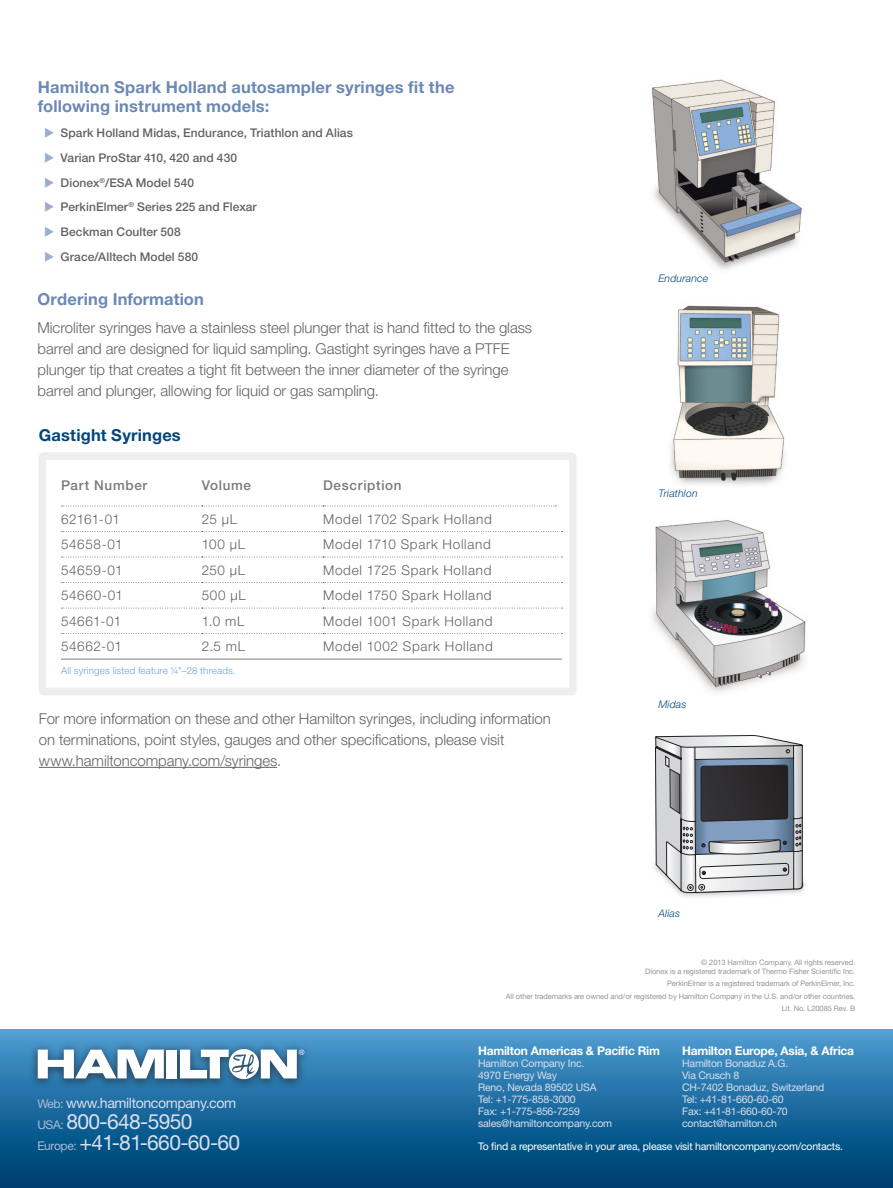
<style>
.page{position:relative;width:893px;height:1188px;background:#fff}
.page>*{position:absolute;margin:0;border:0;box-sizing:border-box;transform-origin:0 0}
.Web_and_Email{font:21px "Helvetica Neue LT Pro";letter-spacing:-.03em;color:#d9dfec}
.Subhead{font:700 16.5px/19.5px "Helvetica Neue LT Pro";letter-spacing:.01em;color:#6b89b4}
.Subhead-2{font:700 16.5px "Helvetica Neue LT Pro";letter-spacing:.01em;color:#00467e}
.Body_Copy{font:300 15px/21px "Helvetica Neue LT Pro";letter-spacing:-.005em;color:#636366}
.Web_and_Email-2{font:14.1px "Helvetica Neue LT Pro";letter-spacing:-.03em;color:#d9dfec}
.t1{font:300 13.5px "Helvetica Neue LT Pro";letter-spacing:.05em;color:#636366}
.t2{font:500 13.5px "Helvetica Neue LT Pro";letter-spacing:.05em;color:#787a7d}
.t3{font:500 12px "Helvetica Neue LT Pro";letter-spacing:.005em;color:#636366}
.Locations{font:700 12px "Helvetica Neue LT Pro";letter-spacing:-.02em;color:#fff}
.Location_Details{font:10.5px "Helvetica Neue LT Pro";letter-spacing:-.02em;color:#d9dfec}
.To_find_a_representa{font:10.5px "Helvetica Neue LT Pro";letter-spacing:-.02em;color:#fff}
.t4{font:italic 300 10.5px "Helvetica Neue LT Pro";letter-spacing:.015em;color:#00467e}
.t5{font:300 9.75px "Helvetica Neue LT Pro";letter-spacing:.02em;color:#70a2d1}
.t6{font:7.5px/12.3px "Helvetica Neue LT Pro";letter-spacing:-.01em;color:#939598;text-align:right}
.s1{font-size:12px;color:#aabad5}
</style>
<div class="page">
<div style="left:38px;top:451px;width:540px;height:244px;background:linear-gradient(to right,#fcfcfc,#fcfcfc)"></div>
<svg style="left:0;top:1030px;width:893px;height:158px;background:#1a679b"></svg>
<div style="left:30px;top:1045px;width:282px;height:45px;background:#2775aa"></div>
<div style="left:28px;top:1040px;width:286px;height:49px;background:#231f20;opacity:.4"></div>
<div style="left:167px;top:1050px;width:10px;height:28px;background:#fff"></div>
<svg style="left:38px;top:1050px;width:126px;height:28px;background:#b6cad8"></svg>
<svg style="left:180px;top:1049px;width:124px;height:30px;background:#abc3d2"></svg>
<img style="left:651px;top:79px;width:152px;height:190px">
<img style="left:670px;top:305px;width:115px;height:180px">
<img style="left:652px;top:520px;width:154px;height:172px">
<svg style="left:655px;top:735px;width:148px;height:162px;background:#999da3"></svg>
<hr style="left:39px;top:767px;width:238px;height:1px;background:#636366">
<p class="Subhead" style="left:38px;top:77px;width:418px">Hamilton Spark Holland autosampler syringes fit the following instrument models:</p>
<p class="t3" style="left:61px;top:126px;width:294px">Spark Holland Midas, Endurance, Triathlon and Alias</p>
<p class="t3" style="left:61px;top:150px;width:178px">Varian ProStar 410, 420 and 430</p>
<p class="t3" style="left:61px;top:175px;width:135px">Dionex<sup>®</sup>/ESA Model 540</p>
<p class="t3" style="left:61px;top:200px;width:198px">PerkinElmer<sup>®</sup> Series 225 and Flexar</p>
<p class="t3" style="left:61px;top:225px;width:122px">Beckman Coulter 508</p>
<p class="t3" style="left:61px;top:249px;width:139px">Grace/Alltech Model 580</p>
<p class="Subhead" style="left:38px;top:289px;width:168px">Ordering Information</p>
<p class="Body_Copy" style="left:38px;top:317px;width:496px">Microliter syringes have a stainless steel plunger that is hand fitted to the glass barrel and are designed for liquid sampling. Gastight syringes have a PTFE plunger tip that creates a tight fit between the inner diameter of the syringe barrel and plunger, allowing for liquid or gas sampling.</p>
<p class="Subhead-2" style="left:39px;top:424px;width:144px">Gastight Syringes</p>
<p class="t2" style="left:61px;top:477px;width:88px">Part Number</p>
<p class="t2" style="left:202px;top:477px;width:51px">Volume</p>
<p class="t2" style="left:323px;top:477px;width:80px">Description</p>
<p class="t1" style="left:61px;top:510px;width:60px">62161-01</p>
<p class="t1" style="left:202px;top:510px;width:37px">25 µL</p>
<p class="t1" style="left:323px;top:510px;width:170px">Model 1702 Spark Holland</p>
<p class="t1" style="left:61px;top:536px;width:63px">54658-01</p>
<p class="t1" style="left:202px;top:536px;width:45px">100 µL</p>
<p class="t1" style="left:323px;top:536px;width:169px">Model 1710 Spark Holland</p>
<p class="t1" style="left:61px;top:562px;width:63px">54659-01</p>
<p class="t1" style="left:202px;top:562px;width:45px">250 µL</p>
<p class="t1" style="left:323px;top:562px;width:170px">Model 1725 Spark Holland</p>
<p class="t1" style="left:61px;top:587px;width:64px">54660-01</p>
<p class="t1" style="left:202px;top:587px;width:46px">500 µL</p>
<p class="t1" style="left:323px;top:587px;width:170px">Model 1750 Spark Holland</p>
<p class="t1" style="left:61px;top:613px;width:62px">54661-01</p>
<p class="t1" style="left:202px;top:613px;width:44px">1.0 mL</p>
<p class="t1" style="left:323px;top:613px;width:171px">Model 1001 Spark Holland</p>
<p class="t1" style="left:61px;top:638px;width:63px">54662-01</p>
<p class="t1" style="left:202px;top:638px;width:45px">2.5 mL</p>
<p class="t1" style="left:323px;top:638px;width:171px">Model 1002 Spark Holland</p>
<p class="t5" style="left:61px;top:665px;width:176px">All syringes listed feature ¼"–28 threads.</p>
<p class="Body_Copy" style="left:39px;top:708px;width:513px">For more information on these and other Hamilton syringes, including information on terminations, point styles, gauges and other specifications, please visit www.hamiltoncompany.com/syringes.</p>
<p class="t4" style="left:658px;top:272px;width:51px">Endurance</p>
<p class="t4" style="left:658px;top:487px;width:41px">Triathlon</p>
<p class="t4" style="left:658px;top:697px;width:30px">Midas</p>
<p class="t4" style="left:658px;top:907px;width:23px">Alias</p>
<p class="t6" style="left:645px;top:958px;width:211px;line-height:9px">© 2013 Hamilton Company. All rights reserved.<br>Dionex is a registered trademark of Thermo Fisher Scientific Inc.</p>
<p class="t6" style="left:506px;top:977px;width:351px">PerkinElmer is a registered trademark of PerkinElmer, Inc.<br>All other trademarks are owned and/or registered by Hamilton Company in the U.S. and/or other countries.<br>Lit. No. L20085 Rev. B</p>
<p class="Locations" style="left:478px;top:1043px;width:183px">Hamilton Americas &amp; Pacific Rim</p>
<p class="Location_Details" style="left:478px;top:1057px;width:108px">Hamilton Company Inc.</p>
<p class="Location_Details" style="left:478px;top:1069px;width:80px">4970 Energy Way</p>
<p class="Location_Details" style="left:478px;top:1081px;width:120px">Reno, Nevada 89502 USA</p>
<p class="Location_Details" style="left:478px;top:1093px;width:99px">Tel: +1-775-858-3000</p>
<p class="Location_Details" style="left:478px;top:1105px;width:103px">Fax: +1-775-856-7259</p>
<p class="Location_Details" style="left:478px;top:1117px;width:136px">sales@hamiltoncompany.com</p>
<p class="Locations" style="left:682px;top:1043px;width:173px">Hamilton Europe, Asia, &amp; Africa</p>
<p class="Location_Details" style="left:682px;top:1057px;width:108px">Hamilton Bonaduz A.G.</p>
<p class="Location_Details" style="left:682px;top:1069px;width:59px">Via Crusch 8</p>
<p class="Location_Details" style="left:682px;top:1081px;width:144px">CH-7402 Bonaduz, Switzerland</p>
<p class="Location_Details" style="left:682px;top:1093px;width:103px">Tel: +41-81-660-60-60</p>
<p class="Location_Details" style="left:682px;top:1105px;width:107px">Fax: +41-81-660-60-70</p>
<p class="Location_Details" style="left:682px;top:1117px;width:96px">contact@hamilton.ch</p>
<p class="Web_and_Email-2" style="left:37px;top:1094px;width:200px"><span class="s1">Web:</span> www.hamiltoncompany.com</p>
<p class="Web_and_Email" style="left:37px;top:1108px;width:157px"><span class="s1">USA:</span> 800-648-5950</p>
<p class="Web_and_Email" style="left:37px;top:1129px;width:204px"><span class="s1">Europe:</span> +41-81-660-60-60</p>
<p class="To_find_a_representa" style="left:478px;top:1140px;width:366px">To find a representative in your area, please visit hamiltoncompany.com/contacts.</p>
</div>
